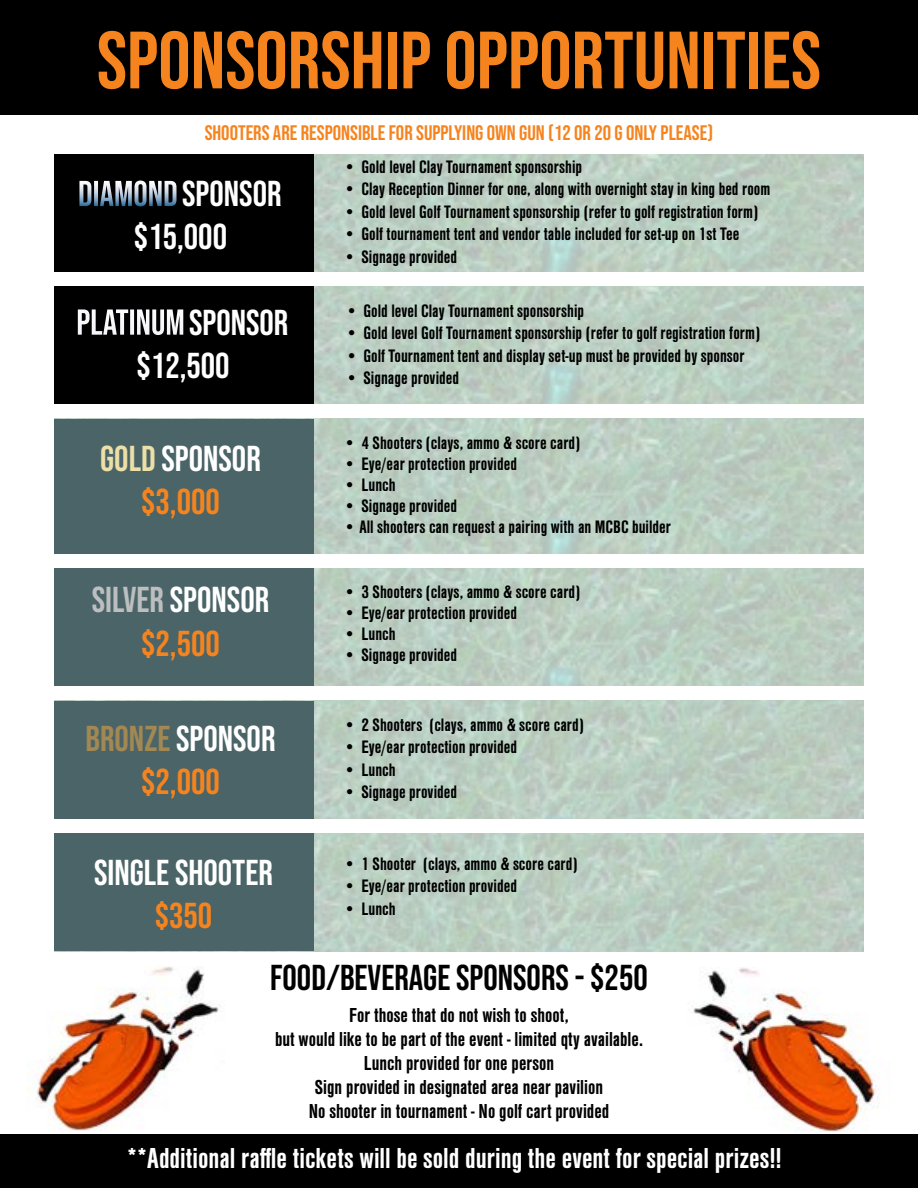
<style>
.page{position:relative;width:918px;height:1188px;background:#fff}
.page>*{position:absolute;margin:0;border:0;box-sizing:border-box;transform-origin:0 0}
.t1{font:81px "Bebas Neue";color:#f5841f}
.t2{font:36px/43.2px "Bebas Neue";color:#fff;text-align:center}
.t3{font:36px "Bebas Neue";color:#000}
.t4{font:36px "Bebas Neue";color:#f5841f}
.t5{font:700 30px "Nimbus San Con";color:#fff}
.t6{font:700 21px/24px "Nimbus San Con";color:#000;text-align:center}
.t7{font:21px "Bebas Neue";color:#f5841f}
.t8{font:700 18.75px "Nimbus San Con";color:#000}
.s1{color:#ecdfa7}
.s2{color:#f5841f}
.s3{color:#bcbec0}
.s4{color:#a28853}
</style>
<div class="page">
<img style="left:313px;top:154px;width:551px;height:118px">
<div style="left:54px;top:154px;width:259px;height:118px;background:#000"></div>
<img style="left:27px;top:967px;width:193px;height:163px">
<div style="left:0;top:0;width:918px;height:114px;background:#000"></div>
<div style="left:0;top:1134px;width:918px;height:54px;background:#000"></div>
<img style="left:692px;top:967px;width:187px;height:164px">
<img style="left:313px;top:286px;width:551px;height:118px">
<svg style="left:79px;top:181px;width:98px;height:25px"></svg>
<img style="left:313px;top:419px;width:551px;height:135px">
<div style="left:54px;top:419px;width:259px;height:135px;background:#4a6467"></div>
<img style="left:313px;top:568px;width:551px;height:118px">
<div style="left:54px;top:568px;width:259px;height:118px;background:#4a6467"></div>
<img style="left:313px;top:701px;width:551px;height:117px">
<div style="left:54px;top:701px;width:259px;height:117px;background:#4a6467"></div>
<img style="left:313px;top:833px;width:551px;height:118px">
<div style="left:54px;top:833px;width:259px;height:118px;background:#4a6467"></div>
<div style="left:54px;top:286px;width:259px;height:118px;background:#000"></div>
<svg style="left:78px;top:309px;width:105px;height:26px"></svg>
<h1 class="t1" style="left:97px;top:14px;width:726px">SPONSORSHIP OPPORTUNITIES</h1>
<p class="t7" style="left:205px;top:121px;width:510px">SHOOTERS ARE RESPONSIBLE FOR SUPPLYING OWN GUN (12 OR 20 G ONLY PLEASE)</p>
<h2 class="t2" style="left:134px;top:172px;width:149px;text-align:left;text-indent:48px">SPONSOR $15,000</h2>
<h2 class="t2" style="left:137px;top:300px;width:153px;text-align:left;text-indent:53px">SPONSOR $12,500</h2>
<h2 class="t2" style="left:100px;top:436px;width:162px"><span class="s1">GOLD</span> SPONSOR <span class="s2">$3,000</span></h2>
<h2 class="t2" style="left:92px;top:578px;width:179px"><span class="s3">SILVER</span> SPONSOR <span class="s2">$2,500</span></h2>
<h2 class="t2" style="left:86px;top:717px;width:192px"><span class="s4">BRONZE</span> SPONSOR <span class="s2">$2,000</span></h2>
<h2 class="t2" style="left:94px;top:851px;width:180px">SINGLE SHOOTER</h2>
<h2 class="t4" style="left:155px;top:896px;width:59px">$350</h2>
<p class="t8" style="left:343px;top:156px;width:240px">• Gold level Clay Tournament sponsorship</p>
<p class="t8" style="left:343px;top:179px;width:428px">• Clay Reception Dinner for one, along with overnight stay in king bed room</p>
<p class="t8" style="left:343px;top:201px;width:416px">• Gold level Golf Tournament sponsorship (refer to golf registration form)</p>
<p class="t8" style="left:343px;top:224px;width:397px">• Golf tournament tent and vendor table included for set-up on 1st Tee</p>
<p class="t8" style="left:343px;top:246px;width:115px">• Signage provided</p>
<p class="t8" style="left:345px;top:300px;width:240px">• Gold level Clay Tournament sponsorship</p>
<p class="t8" style="left:345px;top:323px;width:416px">• Gold level Golf Tournament sponsorship (refer to golf registration form)</p>
<p class="t8" style="left:345px;top:345px;width:401px">• Golf Tournament tent and display set-up must be provided by sponsor</p>
<p class="t8" style="left:345px;top:368px;width:115px">• Signage provided</p>
<p class="t8" style="left:343px;top:432px;width:238px">• 4 Shooters (clays, ammo &amp; score card)</p>
<p class="t8" style="left:343px;top:453px;width:175px">• Eye/ear protection provided</p>
<p class="t8" style="left:343px;top:474px;width:54px">• Lunch</p>
<p class="t8" style="left:343px;top:495px;width:115px">• Signage provided</p>
<p class="t8" style="left:343px;top:516px;width:329px">• All shooters can request a pairing with an MCBC builder</p>
<p class="t8" style="left:343px;top:581px;width:238px">• 3 Shooters (clays, ammo &amp; score card)</p>
<p class="t8" style="left:343px;top:602px;width:175px">• Eye/ear protection provided</p>
<p class="t8" style="left:343px;top:623px;width:54px">• Lunch</p>
<p class="t8" style="left:343px;top:644px;width:115px">• Signage provided</p>
<p class="t8" style="left:343px;top:714px;width:242px">• 2 Shooters (clays, ammo &amp; score card)</p>
<p class="t8" style="left:343px;top:737px;width:175px">• Eye/ear protection provided</p>
<p class="t8" style="left:343px;top:759px;width:54px">• Lunch</p>
<p class="t8" style="left:343px;top:782px;width:115px">• Signage provided</p>
<p class="t8" style="left:343px;top:853px;width:236px">• 1 Shooter (clays, ammo &amp; score card)</p>
<p class="t8" style="left:343px;top:876px;width:175px">• Eye/ear protection provided</p>
<p class="t8" style="left:343px;top:898px;width:54px">• Lunch</p>
<h2 class="t3" style="left:270px;top:958px;width:379px">FOOD/BEVERAGE SPONSORS - $250</h2>
<p class="t6" style="left:275px;top:1004px;width:370px">For those that do not wish to shoot,<br>but would like to be part of the event - limited qty available.<br>Lunch provided for one person<br>Sign provided in designated area near pavilion<br>No shooter in tournament - No golf cart provided</p>
<h3 class="t5" style="left:127px;top:1142px;width:656px">**Additional raffle tickets will be sold during the event for special prizes!!</h3>
</div>
